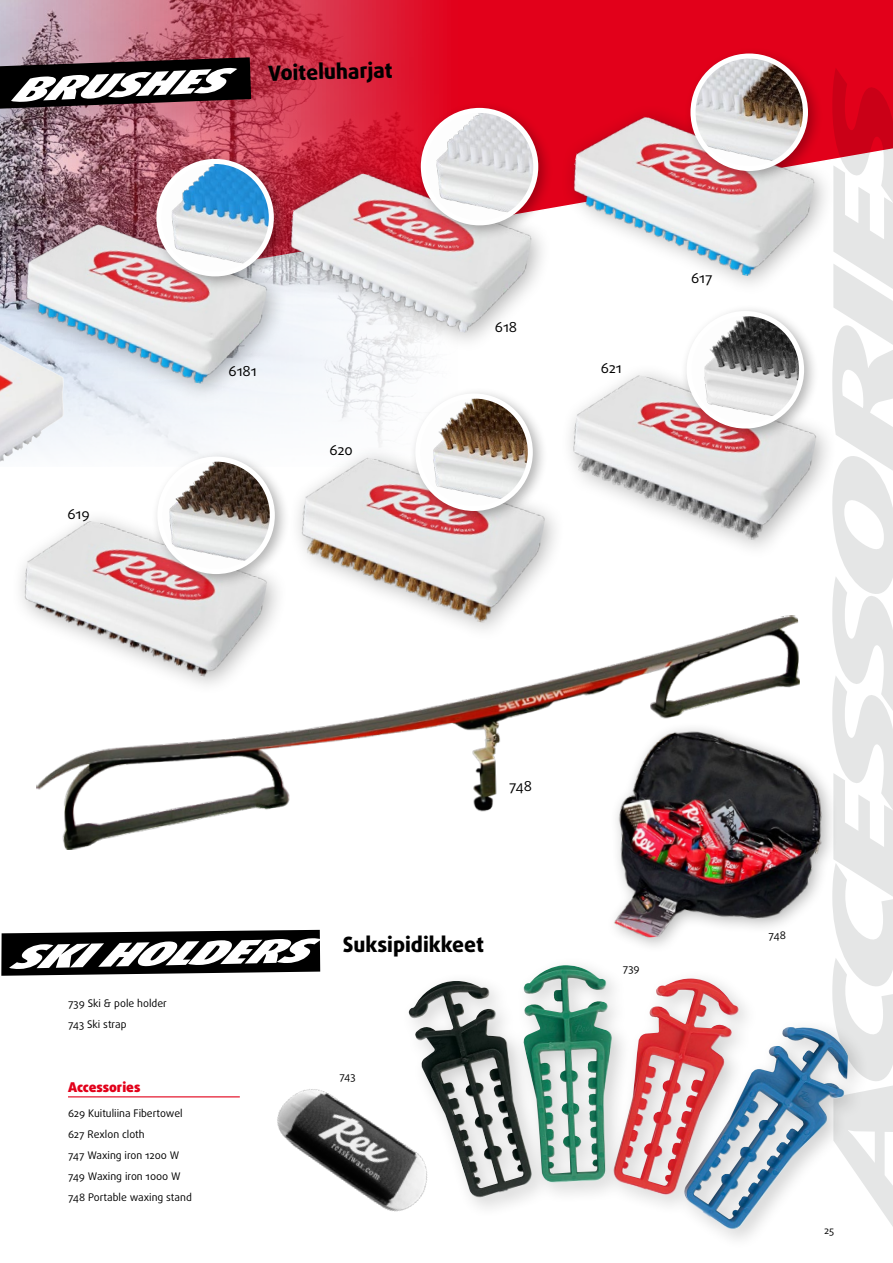
<style>
.page{position:relative;width:893px;height:1263px;background:#fff}
.page>*{position:absolute;margin:0;border:0;box-sizing:border-box;transform-origin:0 0}
.t1{font:italic 800 expanded 90.6px "Dax Pro";color:#e5e6e6;scale:2.16 1}
.t2{font:italic 900 33.9px "Dax Pro";color:#fff;scale:1.6 1}
.t3{font:800 21px "Daxline Pro";color:#000}
.t4{font:14.25px "Daxline Pro";letter-spacing:-.01em;color:#000}
.t5{font:14.1px "Daxline Pro";color:#000}
.t6{font:900 13.5px "Daxline Pro";color:#e2001a}
.t7{font:10.8px "Daxline Pro";color:#000}
.t8{font:10.5px/20.9px "Daxline Pro";color:#000}
.t9{font:10.05px "Daxline Pro";color:#000}
</style>
<div class="page">
<svg style="left:457px;top:0;width:436px;height:208px;background:#e4122a"></svg>
<img style="left:0;top:0;width:457px;height:361px">
<div style="left:0;top:361px;width:443px;height:119px;background:#f7f9fc"></div>
<hr style="left:68px;top:1096px;width:172px;height:1px;background:#e2001a">
<div style="left:288px;top:445px;width:278px;height:198px;background:#fff"></div>
<img style="left:298px;top:453px;width:252px;height:162px">
<div style="left:409px;top:386px;width:139px;height:140px;background:#000;opacity:.3"></div>
<div style="left:418px;top:396px;width:112px;height:112px;background:#fdfdfd;border-radius:50%"></div>
<img style="left:433px;top:396px;width:97px;height:112px">
<div style="left:415px;top:393px;width:118px;height:118px;border:5px solid #fff;border-radius:50%"></div>
<img style="left:570px;top:372px;width:251px;height:176px">
<div style="left:680px;top:304px;width:139px;height:139px;background:#000;opacity:.3"></div>
<div style="left:689px;top:314px;width:113px;height:112px;background:#fdfdfd;border-radius:50%"></div>
<img style="left:704px;top:314px;width:98px;height:112px">
<div style="left:687px;top:311px;width:117px;height:117px;border:5px solid #fff;border-radius:50%"></div>
<div style="left:276px;top:160px;width:277px;height:193px;background:#000;opacity:.3"></div>
<img style="left:289px;top:163px;width:249px;height:178px">
<div style="left:414px;top:101px;width:139px;height:139px;background:#000;opacity:.3"></div>
<div style="left:423px;top:110px;width:113px;height:113px;background:#fdfdfd;border-radius:50%"></div>
<img style="left:436px;top:110px;width:100px;height:113px">
<div style="left:421px;top:108px;width:117px;height:117px;border:5px solid #fff;border-radius:50%"></div>
<div style="left:12px;top:211px;width:277px;height:193px;background:#000;opacity:.3"></div>
<img style="left:13px;top:214px;width:260px;height:178px">
<div style="left:150px;top:152px;width:139px;height:139px;background:#000;opacity:.3"></div>
<div style="left:159px;top:161px;width:112px;height:113px;background:#fdfdfd;border-radius:50%"></div>
<img style="left:172px;top:161px;width:99px;height:113px">
<div style="left:156px;top:159px;width:118px;height:117px;border:5px solid #fff;border-radius:50%"></div>
<div style="left:11px;top:508px;width:278px;height:189px;background:#000;opacity:.3"></div>
<img style="left:13px;top:511px;width:259px;height:173px">
<div style="left:151px;top:449px;width:139px;height:140px;background:#000;opacity:.3"></div>
<div style="left:160px;top:459px;width:112px;height:112px;background:#fdfdfd;border-radius:50%"></div>
<img style="left:169px;top:459px;width:103px;height:112px">
<div style="left:157px;top:456px;width:118px;height:118px;border:5px solid #fff;border-radius:50%"></div>
<div style="left:559px;top:104px;width:277px;height:193px;background:#000;opacity:.3"></div>
<img style="left:560px;top:106px;width:261px;height:179px">
<div style="left:684px;top:46px;width:139px;height:140px;background:#000;opacity:.3"></div>
<img style="left:693px;top:56px;width:112px;height:112px;border-radius:56px">
<div style="left:690px;top:54px;width:118px;height:117px;border:5px solid #fff;border-radius:50%"></div>
<div style="left:399px;top:955px;width:471px;height:295px;background:#000;opacity:.2"></div>
<img style="left:522px;top:965px;width:168px;height:218px">
<img style="left:32px;top:615px;width:768px;height:235px">
<img style="left:592px;top:713px;width:240px;height:227px">
<img style="left:229px;top:1030px;width:253px;height:220px">
<svg style="left:1px;top:930px;width:319px;height:46px;background:#161616"></svg>
<svg style="left:0;top:57px;width:251px;height:52px;background:#211417"></svg>
<img style="left:0;top:355px;width:64px;height:107px">
<h2 class="t2" style="left:9px;top:69px;width:134px;rotate:-3deg">BRUSHES</h2>
<h3 class="t3" style="left:268px;top:59px;width:126px;rotate:-1deg">Voiteluharjat</h3>
<h3 class="t4" style="left:67px;top:504px;width:24px">619</h3>
<h3 class="t4" style="left:229px;top:362px;width:30px">6181</h3>
<h3 class="t4" style="left:330px;top:441px;width:25px">620</h3>
<h3 class="t4" style="left:495px;top:318px;width:24px">618</h3>
<h3 class="t5" style="left:509px;top:776px;width:25px">748</h3>
<h2 class="t2" style="left:9px;top:934px;width:187px;rotate:-1deg">SKI HOLDERS</h2>
<p class="t8" style="left:68px;top:993px;width:100px">739 Ski &amp; pole holder<br>743 Ski strap</p>
<p class="t6" style="left:68px;top:1078px;width:74px">Accessories</p>
<p class="t8" style="left:68px;top:1103px;width:125px">629 Kuituliina Fibertowel<br>627 Rexlon cloth<br>747 Waxing iron 1200 W<br>749 Waxing iron 1000 W<br>748 Portable waxing stand</p>
<h3 class="t3" style="left:343px;top:930px;width:143px">Suksipidikkeet</h3>
<p class="t8" style="left:339px;top:1066px;width:18px">743</p>
<h3 class="t4" style="left:601px;top:358px;width:23px">621</h3>
<h3 class="t4" style="left:691px;top:268px;width:23px">617</h3>
<p class="t8" style="left:623px;top:958px;width:18px">739</p>
<p class="t7" style="left:768px;top:928px;width:19px">748</p>
<h1 class="t1" style="left:806px;top:1231px;width:562px;rotate:-90deg">ACCESSORIES</h1>
<p class="t9" style="left:824px;top:1224px;width:11px">25</p>
</div>
